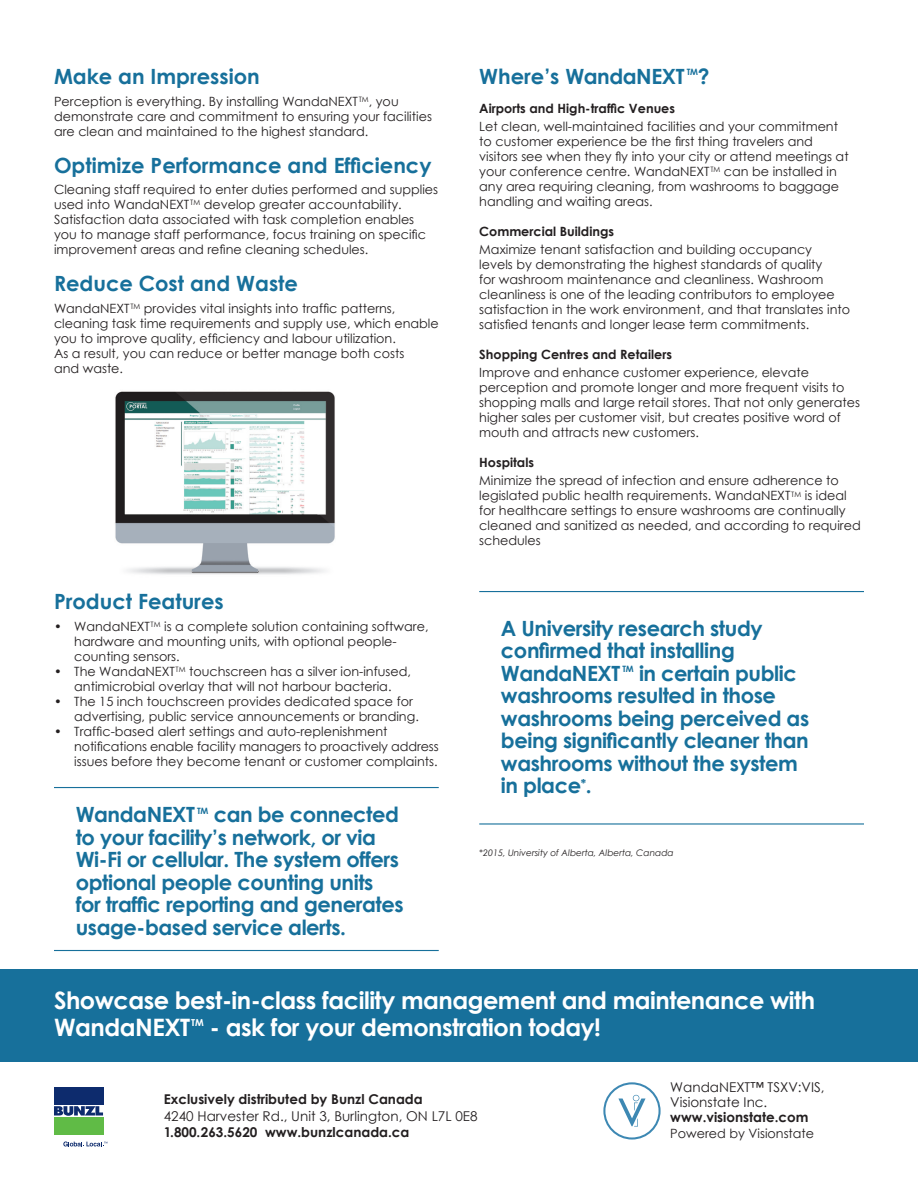
<style>
.page{position:relative;width:918px;height:1188px;background:#fff}
.page>*{position:absolute;margin:0;border:0;box-sizing:border-box;transform-origin:0 0}
.t1{font:700 24px/27px "Century Gothic";letter-spacing:-.02em;color:#fff}
.t2{font:700 21px/22.5px "Century Gothic";letter-spacing:-.02em;color:#17709b}
.t3{font:700 21px "Century Gothic";color:#17709b}
.t4{font:700 13.5px "Century Gothic";color:#231f20}
.t5{font:13.5px "Century Gothic";color:#231f20}
.t6{font:12.75px/15px "Century Gothic";color:#231f20}
.t7{font:700 12.75px "Century Gothic";color:#231f20}
.t8{font:700 9.6px "Century Gothic";color:#fff}
.t9{font:italic 9px "Century Gothic";color:#231f20}
.t10{font:700 8.7px "Century Gothic";color:#17709b}
</style>
<div class="page">
<img style="left:115px;top:391px;width:220px;height:184px">
<div style="left:0;top:970px;width:918px;height:92px;background:#17709b"></div>
<hr style="left:54px;top:787px;width:385px;height:1px;background:#17709b">
<hr style="left:54px;top:950px;width:385px;height:1px;background:#17709b">
<hr style="left:479px;top:591px;width:385px;height:1px;background:#17709b">
<hr style="left:479px;top:823px;width:385px;height:2px;background:#17709b">
<svg style="left:603px;top:1082px;width:58px;height:58px"></svg>
<div style="left:54px;top:1087px;width:49px;height:17px;background:#0d2b6d"></div>
<div style="left:54px;top:1117px;width:49px;height:18px;background:#60bb46"></div>
<svg style="left:54px;top:1106px;width:49px;height:10px"></svg>
<svg style="left:63px;top:1142px;width:44px;height:5px"></svg>
<p class="t3" style="left:54px;top:60px;width:207px">Make an Impression</p>
<p class="t6" style="left:54px;top:93px;width:379px">Perception is everything. By installing WandaNEXT<sup>TM</sup>, you demonstrate care and commitment to ensuring your facilities are clean and maintained to the highest standard.</p>
<p class="t3" style="left:54px;top:149px;width:379px">Optimize Performance and Efficiency</p>
<p class="t6" style="left:54px;top:182px;width:386px">Cleaning staff required to enter duties performed and supplies used into WandaNEXT<sup>TM</sup> develop greater accountability.<br>Satisfaction data associated with task completion enables you to manage staff performance, focus training on specific improvement areas and refine cleaning schedules.</p>
<p class="t3" style="left:54px;top:267px;width:246px">Reduce Cost and Waste</p>
<p class="t6" style="left:54px;top:300px;width:386px">WandaNEXT<sup>TM</sup> provides vital insights into traffic patterns, cleaning task time requirements and supply use, which enable you to improve quality, efficiency and labour utilization.<br>As a result, you can reduce or better manage both costs<br>and waste.</p>
<p class="t3" style="left:54px;top:585px;width:171px">Product Features</p>
<p class="t6" style="left:74px;top:618px;width:356px;text-indent:-20px">• WandaNEXT<sup>TM</sup> is a complete solution containing software, hardware and mounting units, with optional people&shy;counting sensors.</p>
<p class="t6" style="left:54px;top:663px;width:359px;text-align:center">• The WandaNEXT<sup>TM</sup> touchscreen has a silver ion-infused, antimicrobial overlay that will not harbour bacteria.</p>
<p class="t6" style="left:74px;top:693px;width:346px;text-indent:-20px">• The 15 inch touchscreen provides dedicated space for advertising, public service announcements or branding.</p>
<p class="t6" style="left:74px;top:723px;width:366px;text-indent:-20px">• Traffic-based alert settings and auto-replenishment notifications enable facility managers to proactively address issues before they become tenant or customer complaints.</p>
<p class="t2" style="left:76px;top:803px;width:330px;text-indent:138px">can be connected to your facility’s network, or via<br>Wi-Fi or cellular. The system offers optional people counting units for traffic reporting and generates usage-based service alerts.</p>
<p class="t2" style="left:76px;top:803px;width:121px">WandaNEXT</p>
<p class="t10" style="left:197px;top:804px;width:13px">TM</p>
<p class="t2" style="left:479px;top:64px;width:207px">Where’s WandaNEXT</p>
<p class="t10" style="left:687px;top:66px;width:13px">TM</p>
<p class="t2" style="left:698px;top:64px;width:13px">?</p>
<p class="t7" style="left:479px;top:98px;width:197px">Airports and High-traffic Venues</p>
<p class="t6" style="left:479px;top:118px;width:371px">Let clean, well-maintained facilities and your commitment to customer experience be the first thing travelers and visitors see when they fly into your city or attend meetings at your conference centre. WandaNEXT<sup>TM</sup> can be installed in any area requiring cleaning, from washrooms to baggage handling and waiting areas.</p>
<p class="t7" style="left:479px;top:221px;width:136px">Commercial Buildings</p>
<p class="t6" style="left:479px;top:242px;width:372px">Maximize tenant satisfaction and building occupancy<br>levels by demonstrating the highest standards of quality<br>for washroom maintenance and cleanliness. Washroom cleanliness is one of the leading contributors to employee satisfaction in the work environment, and that translates into satisfied tenants and longer lease term commitments.</p>
<p class="t7" style="left:479px;top:345px;width:194px">Shopping Centres and Retailers</p>
<p class="t6" style="left:479px;top:365px;width:382px">Improve and enhance customer experience, elevate perception and promote longer and more frequent visits to shopping malls and large retail stores. That not only generates higher sales per customer visit, but creates positive word of mouth and attracts new customers.</p>
<p class="t7" style="left:479px;top:453px;width:56px">Hospitals</p>
<p class="t6" style="left:479px;top:473px;width:383px">Minimize the spread of infection and ensure adherence to legislated public health requirements. WandaNEXT<sup>TM</sup> is ideal for healthcare settings to ensure washrooms are continually cleaned and sanitized as needed, and according to required schedules</p>
<p class="t2" style="left:501px;top:616px;width:263px">A University research study confirmed that installing<br>WandaNEXT</p>
<p class="t2" style="left:501px;top:661px;width:310px;text-indent:138px">in certain public washrooms resulted in those washrooms being perceived as being significantly cleaner than washrooms without the system in place<sup>*</sup>.</p>
<p class="t10" style="left:622px;top:662px;width:13px">TM</p>
<p class="t9" style="left:479px;top:846px;width:196px">*2015, University of Alberta, Alberta, Canada</p>
<p class="t1" style="left:54px;top:986px;width:763px">Showcase best-in-class facility management and maintenance with<br>WandaNEXT</p>
<p class="t8" style="left:191px;top:1015px;width:14px">TM</p>
<p class="t1" style="left:210px;top:1013px;width:393px">- ask for your demonstration today!</p>
<p class="t4" style="left:164px;top:1089px;width:260px">Exclusively distributed by Bunzl Canada</p>
<p class="t5" style="left:164px;top:1107px;width:315px">4240 Harvester Rd., Unit 3, Burlington, ON L7L 0E8</p>
<p class="t4" style="left:164px;top:1122px;width:247px">1.800.263.5620 www.bunzlcanada.ca</p>
<p class="t5" style="left:670px;top:1078px;width:156px">WandaNEXT™ TSXV:VIS,</p>
<p class="t5" style="left:670px;top:1093px;width:99px">Visionstate Inc.</p>
<p class="t4" style="left:670px;top:1107px;width:140px">www.visionstate.com</p>
<p class="t6" style="left:670px;top:1126px;width:145px">Powered by Visionstate</p>
</div>
